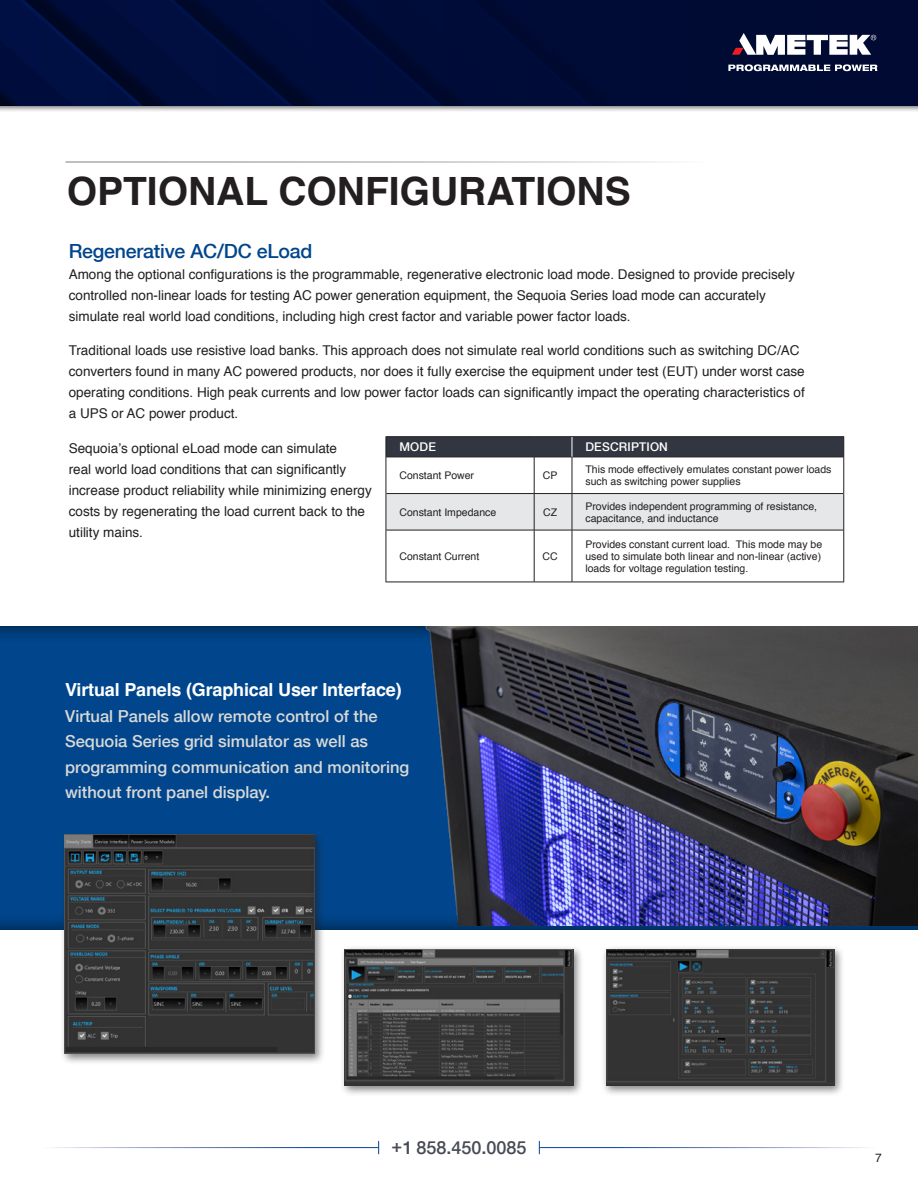
<style>
.page{position:relative;width:918px;height:1188px;background:#fff}
.page>*{position:absolute;margin:0;border:0;box-sizing:border-box;transform-origin:0 0}
.t1{font:700 39px "Helvetica";color:#231f20}
.t2{font:500 19.5px "Helvetica Neue";letter-spacing:-.01em;color:#01468c}
.t3{font:700 18px "Helvetica";letter-spacing:-.01em;color:#fff}
.t4{font:500 18px "Helvetica Neue";color:#464b54}
.t5{font:500 16.5px/25.5px "Helvetica Neue";color:#d8d9d7}
.t6{font:13.5px/21px "Helvetica";color:#231f20}
.t7{font:500 12px "Helvetica Neue";letter-spacing:.015em;color:#fff}
.t8{font:12px "Helvetica";color:#231f20}
.t9{font:10.5px/12px "Helvetica";color:#231f20}
</style>
<div class="page">
<div style="left:0;top:0;width:918px;height:112px;background:#231f20;opacity:.6"></div>
<div style="left:0;top:0;width:918px;height:105px;background:#000b35"></div>
<svg style="left:370px;top:42px;width:70px;height:63px"></svg>
<svg style="left:0;top:0;width:370px;height:105px"></svg>
<svg style="left:378px;top:1141px;width:1px;height:13px"></svg>
<svg style="left:539px;top:1141px;width:1px;height:13px"></svg>
<svg style="left:732px;top:33px;width:144px;height:22px"></svg>
<svg style="left:728px;top:64px;width:149px;height:7px"></svg>
<div style="left:0;top:622px;width:918px;height:309px;background:#231f20;opacity:.75"></div>
<img style="left:410px;top:627px;width:508px;height:299px">
<div style="left:59px;top:830px;width:266px;height:235px;background:#231f20;opacity:.55"></div>
<img style="left:64px;top:834px;width:251px;height:219px">
<div style="left:340px;top:945px;width:243px;height:152px;background:#231f20;opacity:.55"></div>
<img style="left:345px;top:949px;width:228px;height:136px">
<div style="left:601px;top:945px;width:244px;height:152px;background:#231f20;opacity:.55"></div>
<img style="left:606px;top:949px;width:228px;height:136px">
<div style="left:387px;top:494px;width:456px;height:36px;background:#e6e7e9"></div>
<hr style="left:386px;top:457px;width:148px;height:1px;background:#231f20">
<hr style="left:534px;top:457px;width:38px;height:1px;background:#231f20">
<hr style="left:572px;top:457px;width:271px;height:1px;background:#231f20">
<hr style="left:386px;top:493px;width:148px;height:1px;background:#231f20">
<hr style="left:534px;top:493px;width:38px;height:1px;background:#231f20">
<hr style="left:572px;top:493px;width:271px;height:1px;background:#231f20">
<hr style="left:386px;top:530px;width:148px;height:1px;background:#231f20">
<hr style="left:534px;top:530px;width:38px;height:1px;background:#231f20">
<hr style="left:572px;top:530px;width:271px;height:1px;background:#231f20">
<hr style="left:534px;top:457px;width:1px;height:36px;background:#231f20">
<hr style="left:572px;top:457px;width:1px;height:36px;background:#231f20">
<hr style="left:534px;top:494px;width:1px;height:36px;background:#231f20">
<hr style="left:572px;top:494px;width:1px;height:36px;background:#231f20">
<hr style="left:534px;top:530px;width:1px;height:52px;background:#231f20">
<hr style="left:572px;top:530px;width:1px;height:52px;background:#231f20">
<hr style="left:386px;top:582px;width:148px;height:1px;background:#231f20">
<hr style="left:534px;top:582px;width:38px;height:1px;background:#231f20">
<hr style="left:572px;top:582px;width:272px;height:1px;background:#231f20">
<hr style="left:386px;top:436px;width:148px;height:1px;background:#231f20">
<hr style="left:534px;top:436px;width:38px;height:1px;background:#231f20">
<hr style="left:572px;top:436px;width:272px;height:1px;background:#231f20">
<hr style="left:386px;top:457px;width:1px;height:37px;background:#231f20">
<hr style="left:843px;top:457px;width:1px;height:37px;background:#231f20">
<hr style="left:386px;top:494px;width:1px;height:36px;background:#231f20">
<hr style="left:843px;top:494px;width:1px;height:36px;background:#231f20">
<hr style="left:386px;top:530px;width:1px;height:52px;background:#231f20">
<hr style="left:843px;top:530px;width:1px;height:52px;background:#231f20">
<div style="left:386px;top:437px;width:458px;height:20px;background:#323640"></div>
<p class="t1" style="left:67px;top:168px;width:566px">OPTIONAL CONFIGURATIONS</p>
<p class="t2" style="left:69px;top:235px;width:245px">Regenerative AC/DC eLoad</p>
<p class="t6" style="left:69px;top:264px;width:728px">Among the optional configurations is the programmable, regenerative electronic load mode. Designed to provide precisely controlled non-linear loads for testing AC power generation equipment, the Sequoia Series load mode can accurately simulate real world load conditions, including high crest factor and variable power factor loads.</p>
<p class="t6" style="left:69px;top:340px;width:738px">Traditional loads use resistive load banks. This approach does not simulate real world conditions such as switching DC/AC converters found in many AC powered products, nor does it fully exercise the equipment under test (EUT) under worst case operating conditions. High peak currents and low power factor loads can significantly impact the operating characteristics of a UPS or AC power product.</p>
<p class="t6" style="left:69px;top:438px;width:305px">Sequoia’s optional eLoad mode can simulate<br>real world load conditions that can significantly increase product reliability while minimizing energy costs by regenerating the load current back to the utility mains.</p>
<p class="t7" style="left:399px;top:437px;width:38px">MODE</p>
<p class="t7" style="left:585px;top:437px;width:84px">DESCRIPTION</p>
<p class="t9" style="left:399px;top:470px;width:76px">Constant Power</p>
<p class="t9" style="left:543px;top:470px;width:16px">CP</p>
<p class="t9" style="left:585px;top:464px;width:248px">This mode effectively emulates constant power loads such as switching power supplies</p>
<p class="t9" style="left:399px;top:506px;width:98px">Constant Impedance</p>
<p class="t9" style="left:543px;top:506px;width:15px">CZ</p>
<p class="t9" style="left:585px;top:500px;width:233px">Provides independent programming of resistance, capacitance, and inductance</p>
<p class="t9" style="left:399px;top:551px;width:81px">Constant Current</p>
<p class="t9" style="left:543px;top:551px;width:17px">CC</p>
<p class="t9" style="left:585px;top:539px;width:238px;text-align:justify">Provides constant current load. This mode may be used to simulate both linear and non-linear (active) loads for voltage regulation testing.</p>
<p class="t3" style="left:65px;top:679px;width:338px">Virtual Panels (Graphical User Interface)</p>
<p class="t5" style="left:65px;top:702px;width:346px">Virtual Panels allow remote control of the Sequoia Series grid simulator as well as programming communication and monitoring without front panel display.</p>
<h3 class="t4" style="left:391px;top:1133px;width:137px">+1 858.450.0085</h3>
<p class="t8" style="left:875px;top:1149px;width:8px">7</p>
</div>
